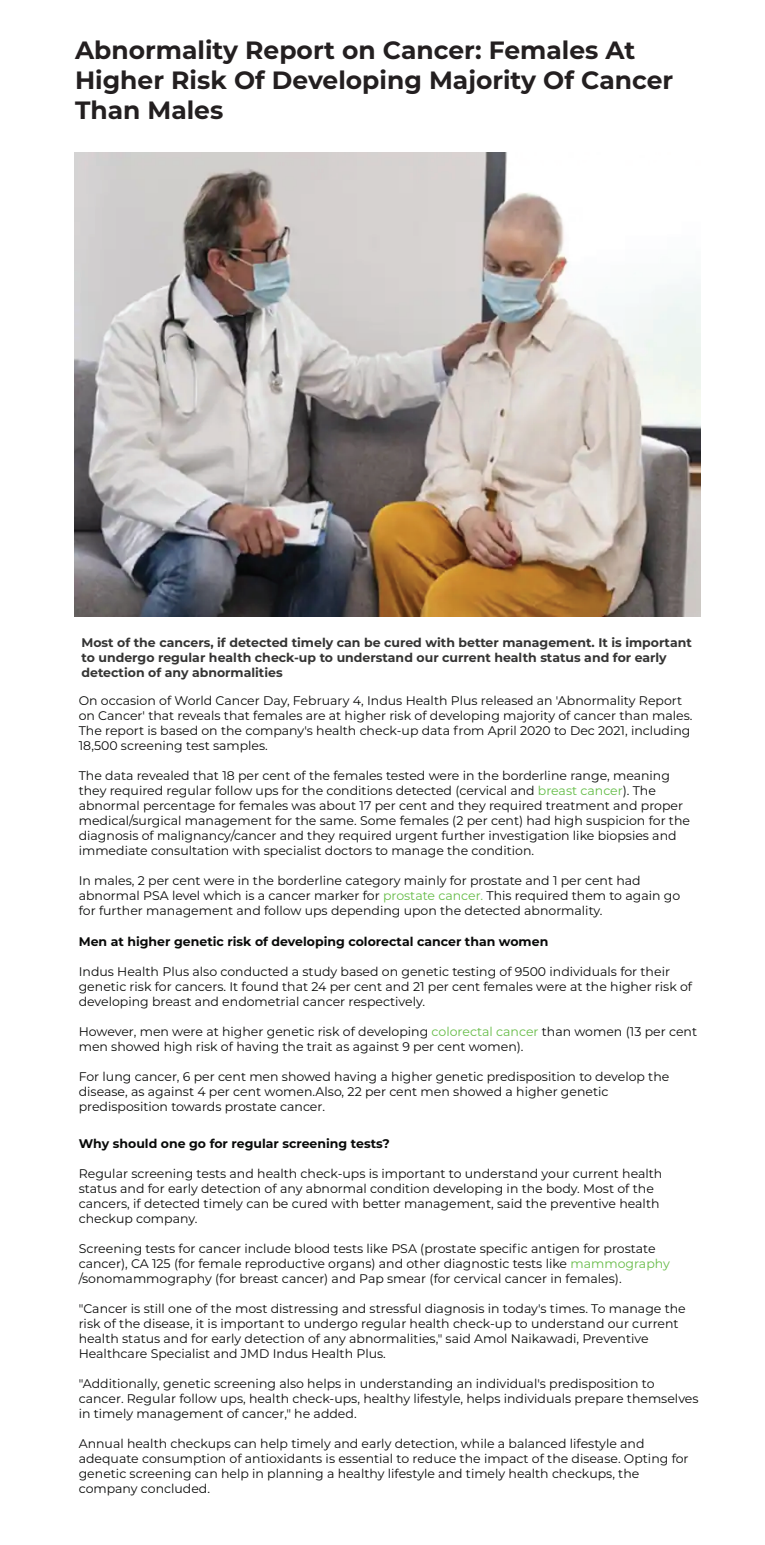
<style>
.page{position:relative;width:765px;height:1545px;background:#fff}
.page>*{position:absolute;margin:0;border:0;box-sizing:border-box;transform-origin:0 0}
.t1{font:700 25px/30px "Montserrat";color:#231f20}
.t2{font:12.5px/15px "Montserrat";color:#090a09}
.t3{font:700 12.5px/15px "Montserrat";color:#343433}
.t4{font:700 12.5px "Montserrat";color:#090a09}
.s1{color:#63bc46}
.s2{color:#65bc47}
.s3{color:#67bc48}
</style>
<div class="page">
<img style="left:75px;top:152px;width:625px;height:465px">
<h1 class="t1" style="left:75px;top:33px;width:600px">Abnormality Report on Cancer: Females At<br>Higher Risk Of Developing Majority Of Cancer<br>Than Males</h1>
<p class="t3" style="left:82px;top:634px;width:612px">Most of the cancers, if detected timely can be cured with better management. It is important to undergo regular health check-up to understand our current health status and for early detection of any abnormalities</p>
<p class="t2" style="left:79px;top:693px;width:615px">On occasion of World Cancer Day, February 4, Indus Health Plus released an 'Abnormality Report on Cancer' that reveals that females are at higher risk of developing majority of cancer than males.<br>The report is based on the company's health check-up data from April 2020 to Dec 2021, including 18,500 screening test samples.</p>
<p class="t2" style="left:79px;top:768px;width:613px">The data revealed that 18 per cent of the females tested were in the borderline range, meaning they required regular follow ups for the conditions detected (cervical and <span class="s1">breast cancer</span>). The abnormal percentage for females was about 17 per cent and they required treatment and proper medical/surgical management for the same. Some females (2 per cent) had high suspicion for the diagnosis of malignancy/cancer and they required urgent further investigation like biopsies and immediate consultation with specialist doctors to manage the condition.</p>
<p class="t2" style="left:79px;top:873px;width:603px">In males, 2 per cent were in the borderline category mainly for prostate and 1 per cent had abnormal PSA level which is a cancer marker for <span class="s2">prostate cancer.</span> This required them to again go for further management and follow ups depending upon the detected abnormality.</p>
<p class="t4" style="left:79px;top:933px;width:471px">Men at higher genetic risk of developing colorectal cancer than women</p>
<p class="t2" style="left:79px;top:964px;width:615px">Indus Health Plus also conducted a study based on genetic testing of 9500 individuals for their genetic risk for cancers. It found that 24 per cent and 21 per cent females were at the higher risk of developing breast and endometrial cancer respectively.</p>
<p class="t2" style="left:79px;top:1024px;width:620px">However, men were at higher genetic risk of developing <span class="s3">colorectal cancer</span> than women (13 per cent men showed high risk of having the trait as against 9 per cent women).</p>
<p class="t2" style="left:79px;top:1069px;width:592px">For lung cancer, 6 per cent men showed having a higher genetic predisposition to develop the disease, as against 4 per cent women.Also, 22 per cent men showed a higher genetic predisposition towards prostate cancer.</p>
<p class="t4" style="left:79px;top:1134px;width:313px">Why should one go for regular screening tests?</p>
<p class="t2" style="left:79px;top:1165px;width:585px">Regular screening tests and health check-ups is important to understand your current health status and for early detection of any abnormal condition developing in the body. Most of the cancers, if detected timely can be cured with better management, said the preventive health checkup company.</p>
<p class="t2" style="left:79px;top:1240px;width:593px">Screening tests for cancer include blood tests like PSA (prostate specific antigen for prostate cancer), CA 125 (for female reproductive organs) and other diagnostic tests like <span class="s3">mammography </span>/sonomammography (for breast cancer) and Pap smear (for cervical cancer in females).</p>
<p class="t2" style="left:79px;top:1300px;width:609px">"Cancer is still one of the most distressing and stressful diagnosis in today's times. To manage the risk of the disease, it is important to undergo regular health check-up to understand our current health status and for early detection of any abnormalities," said Amol Naikawadi, Preventive Healthcare Specialist and JMD Indus Health Plus.</p>
<p class="t2" style="left:79px;top:1375px;width:621px">"Additionally, genetic screening also helps in understanding an individual's predisposition to cancer. Regular follow ups, health check-ups, healthy lifestyle, helps individuals prepare themselves in timely management of cancer," he added.</p>
<p class="t2" style="left:79px;top:1435px;width:611px">Annual health checkups can help timely and early detection, while a balanced lifestyle and adequate consumption of antioxidants is essential to reduce the impact of the disease. Opting for genetic screening can help in planning a healthy lifestyle and timely health checkups, the company concluded.</p>
</div>
